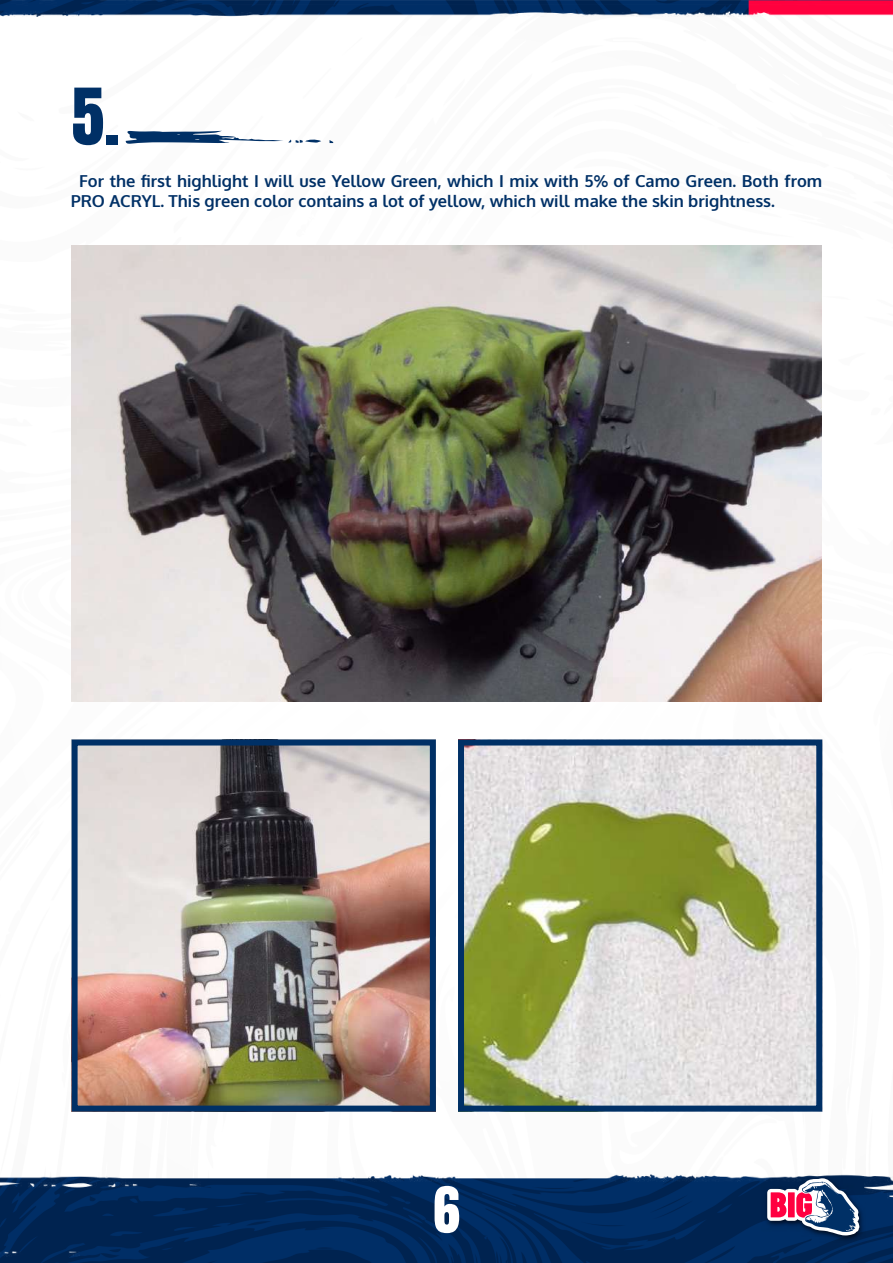
<style>
.page{position:relative;width:893px;height:1263px;background:#fff}
.page>*{position:absolute;margin:0;border:0;box-sizing:border-box;transform-origin:0 0}
.t1{font:66px "Anton";color:#003066}
.t2{font:54px "Anton";color:#fff}
.t3{font:700 16.5px/19.8px "Oxygen";color:#003066}
</style>
<div class="page">
<img style="left:0;top:0;width:893px;height:1263px">
<img style="left:72px;top:245px;width:749px;height:456px">
<img style="left:79px;top:746px;width:350px;height:358px">
<div style="left:72px;top:739px;width:364px;height:372px;border:6px solid #003066"></div>
<img style="left:465px;top:746px;width:350px;height:358px">
<div style="left:458px;top:739px;width:364px;height:372px;border:6px solid #003066"></div>
<svg style="left:329px;top:140px;width:4px;height:3px"></svg>
<svg style="left:126px;top:131px;width:195px;height:13px"></svg>
<img style="left:762px;top:1173px;width:105px;height:71px">
<svg style="left:767px;top:1178px;width:92px;height:57px"></svg>
<h1 class="t1" style="left:72px;top:83px;width:49px">5.</h1>
<p class="t3" style="left:71px;top:172px;width:753px;text-indent:9px">For the first highlight I will use Yellow Green, which I mix with 5% of Camo Green. Both from<br>PRO ACRYL. This green color contains a lot of yellow, which will make the skin brightness.</p>
<h2 class="t2" style="left:433px;top:1182px;width:28px">6</h2>
</div>
